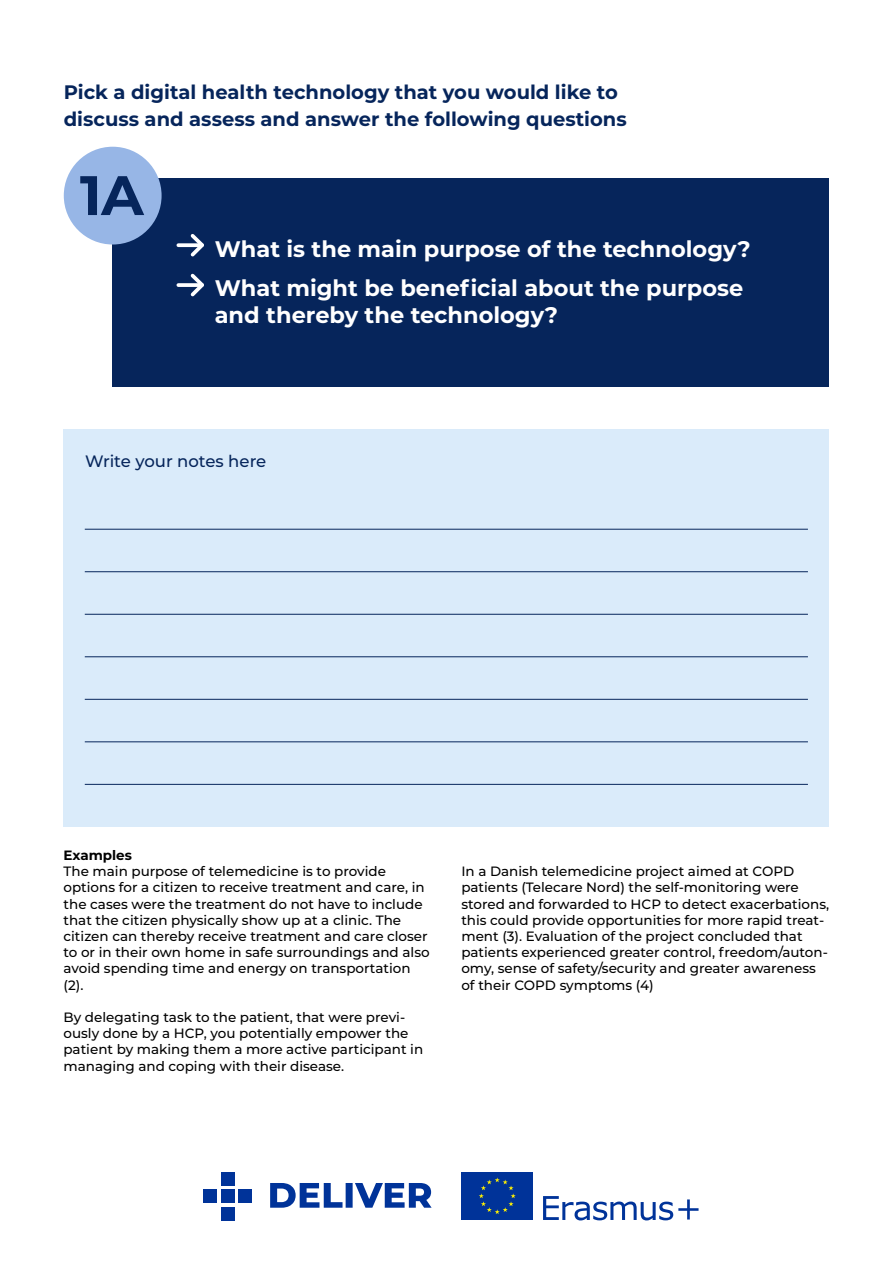
<style>
.page{position:relative;width:893px;height:1263px;background:#fff}
.page>*{position:absolute;margin:0;border:0;box-sizing:border-box;transform-origin:0 0}
.R2{font:700 55.5px "Montserrat";color:#06255b}
.Spørgsmål{font:700 22.5px/27px "Montserrat";color:#fff}
.M{font:700 19.5px/27px "Montserrat";color:#06255b}
.B{font:500 16.5px "Montserrat";color:#06255b}
.B2{font:500 13.5px/16.2px "Montserrat";color:#000}
.M2{font:700 13.5px "Montserrat";color:#000}
</style>
<div class="page">
<div style="left:221px;top:1172px;width:13px;height:13px;background:#039"></div>
<div style="left:221px;top:1190px;width:13px;height:13px;background:#039"></div>
<div style="left:239px;top:1190px;width:13px;height:13px;background:#039"></div>
<div style="left:203px;top:1190px;width:14px;height:13px;background:#039"></div>
<div style="left:221px;top:1207px;width:13px;height:13px;background:#039"></div>
<svg style="left:270px;top:1183px;width:162px;height:25px"></svg>
<svg style="left:543px;top:1196px;width:155px;height:24px"></svg>
<div style="left:461px;top:1172px;width:72px;height:48px;background:#039"></div>
<svg style="left:479px;top:1177px;width:37px;height:37px"></svg>
<div style="left:113px;top:179px;width:716px;height:208px;background:#06255b"></div>
<svg style="left:178px;top:243px;width:9px;height:4px"></svg>
<svg style="left:187px;top:234px;width:17px;height:23px"></svg>
<svg style="left:178px;top:283px;width:9px;height:4px"></svg>
<svg style="left:187px;top:273px;width:17px;height:24px"></svg>
<div style="left:64px;top:429px;width:765px;height:398px;background:#daebfa"></div>
<div style="left:64px;top:147px;width:98px;height:97px;background:#97b6e6;border-radius:50%"></div>
<hr style="left:85px;top:529px;width:723px;height:1px;background:#06255b">
<hr style="left:85px;top:571px;width:723px;height:1px;background:#06255b">
<hr style="left:85px;top:614px;width:723px;height:1px;background:#06255b">
<hr style="left:85px;top:656px;width:723px;height:1px;background:#06255b">
<hr style="left:85px;top:699px;width:723px;height:1px;background:#06255b">
<hr style="left:85px;top:741px;width:723px;height:1px;background:#06255b">
<hr style="left:85px;top:784px;width:723px;height:1px;background:#06255b">
<p class="M" style="left:64px;top:77px;width:564px">Pick a digital health technology that you would like to discuss and assess and answer the following questions</p>
<p class="R2" style="left:80px;top:155px;width:65px">1A</p>
<p class="Spørgsmål" style="left:215px;top:234px;width:537px">What is the main purpose of the technology?</p>
<p class="Spørgsmål" style="left:215px;top:274px;width:530px">What might be beneficial about the purpose and thereby the technology?</p>
<p class="B" style="left:85px;top:449px;width:183px">Write your notes here</p>
<p class="M2" style="left:64px;top:845px;width:70px">Examples</p>
<p class="B2" style="left:64px;top:863px;width:368px">The main purpose of telemedicine is to provide options for a citizen to receive treatment and care, in the cases were the treatment do not have to include that the citizen physically show up at a clinic. The citizen can thereby receive treatment and care closer to or in their own home in safe surroundings and also avoid spending time and energy on transportation (2).</p>
<p class="B2" style="left:64px;top:1008px;width:361px">By delegating task to the patient, that were previ&shy;ously done by a HCP, you potentially empower the patient by making them a more active participant in managing and coping with their disease.</p>
<p class="B2" style="left:461px;top:863px;width:369px">In a Danish telemedicine project aimed at COPD patients (Telecare Nord) the self-monitoring were stored and forwarded to HCP to detect exacerbations, this could provide opportunities for more rapid treat&shy;ment (3). Evaluation of the project concluded that patients experienced greater control, freedom/auton&shy;omy, sense of safety/security and greater awareness of their COPD symptoms (4)</p>
</div>
